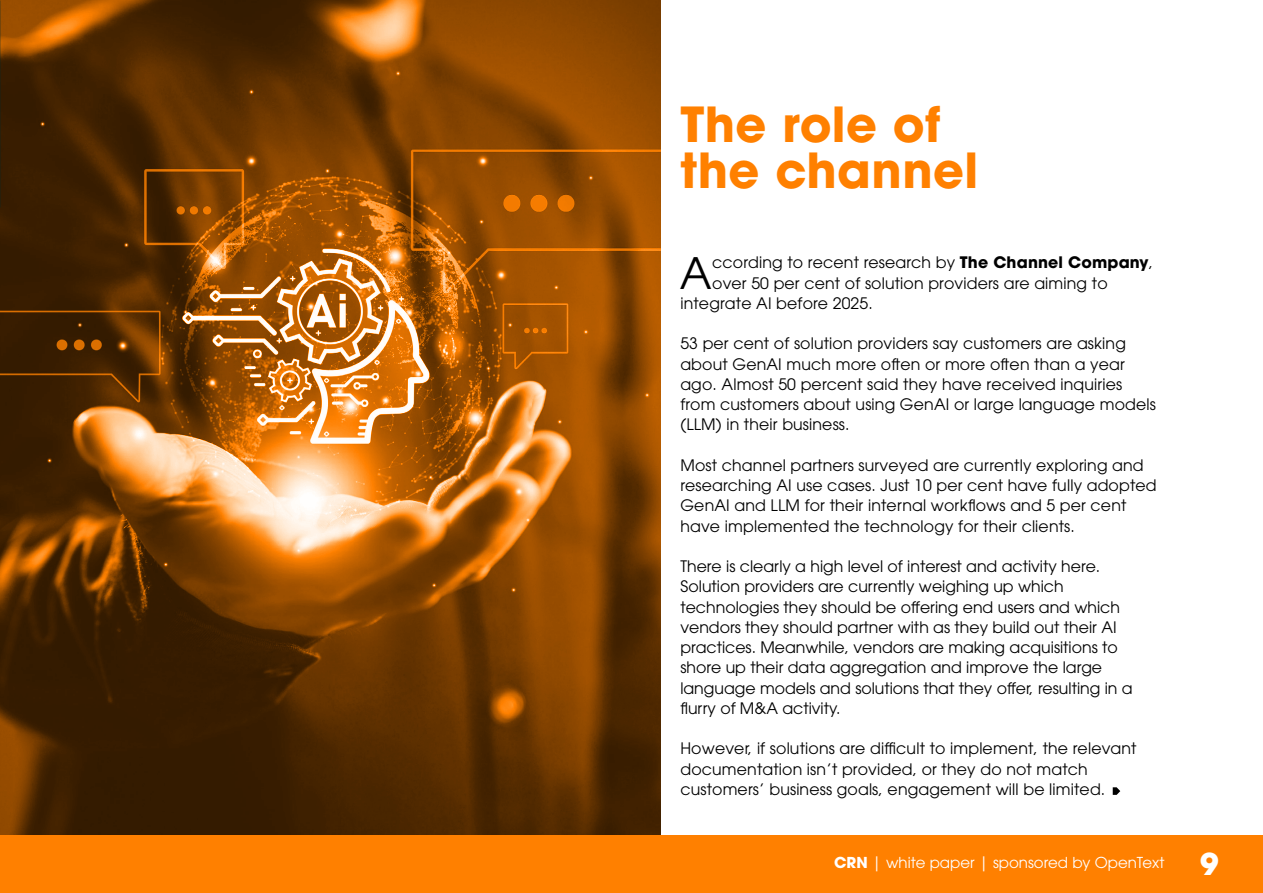
<style>
.page{position:relative;width:1263px;height:893px;background:#fff}
.page>*{position:absolute;margin:0;border:0;box-sizing:border-box;transform-origin:0 0}
.t1{font:700 48px/46.5px "ITC Avant Garde Pro";letter-spacing:.01em;color:#ff8000}
.t2{font:43.05px "ITC Avant Garde Pro";color:#000}
.t3{font:15.75px/20.2px "ITC Avant Garde Pro";letter-spacing:.01em;color:#000}
.t4{font:15px "ITC Avant Garde Pro";color:#fff}
.s1{font-weight:700}
.s2{font-weight:700;font-size:30px}
</style>
<div class="page">
<svg style="left:0;top:0;width:660px;height:835px;background:#7e460d"></svg>
<div style="left:0;top:835px;width:1263px;height:58px;background:#ff8000"></div>
<svg style="left:1113px;top:787px;width:7px;height:8px"></svg>
<h1 class="t1" style="left:680px;top:100px;width:299px">The role of the channel</h1>
<h2 class="t2" style="left:680px;top:246px;width:33px">A</h2>
<p class="t3" style="left:712px;top:252px;width:442px">ccording to recent research by <span class="s1">The Channel Company</span>,</p>
<p class="t3" style="left:712px;top:272px;width:397px">over 50 per cent of solution providers are aiming to</p>
<p class="t3" style="left:680px;top:293px;width:194px">integrate AI before 2025.</p>
<p class="t3" style="left:680px;top:333px;width:477px">53 per cent of solution providers say customers are asking about GenAI much more often or more often than a year ago. Almost 50 percent said they have received inquiries from customers about using GenAI or large language models (LLM) in their business.</p>
<p class="t3" style="left:680px;top:455px;width:478px">Most channel partners surveyed are currently exploring and researching AI use cases. Just 10 per cent have fully adopted GenAI and LLM for their internal workflows and 5 per cent have implemented the technology for their clients.</p>
<p class="t3" style="left:680px;top:556px;width:454px">There is clearly a high level of interest and activity here.<br>Solution providers are currently weighing up which technologies they should be offering end users and which vendors they should partner with as they build out their AI practices. Meanwhile, vendors are making acquisitions to shore up their data aggregation and improve the large language models and solutions that they offer, resulting in a flurry of M&amp;A activity.</p>
<p class="t3" style="left:680px;top:738px;width:458px">However, if solutions are difficult to implement, the relevant documentation isn’t provided, or they do not match customers’ business goals, engagement will be limited.</p>
<p class="t4" style="left:834px;top:853px;width:386px"><span class="s1">CRN</span> | white paper | sponsored by OpenText <span class="s2">9</span></p>
</div>
